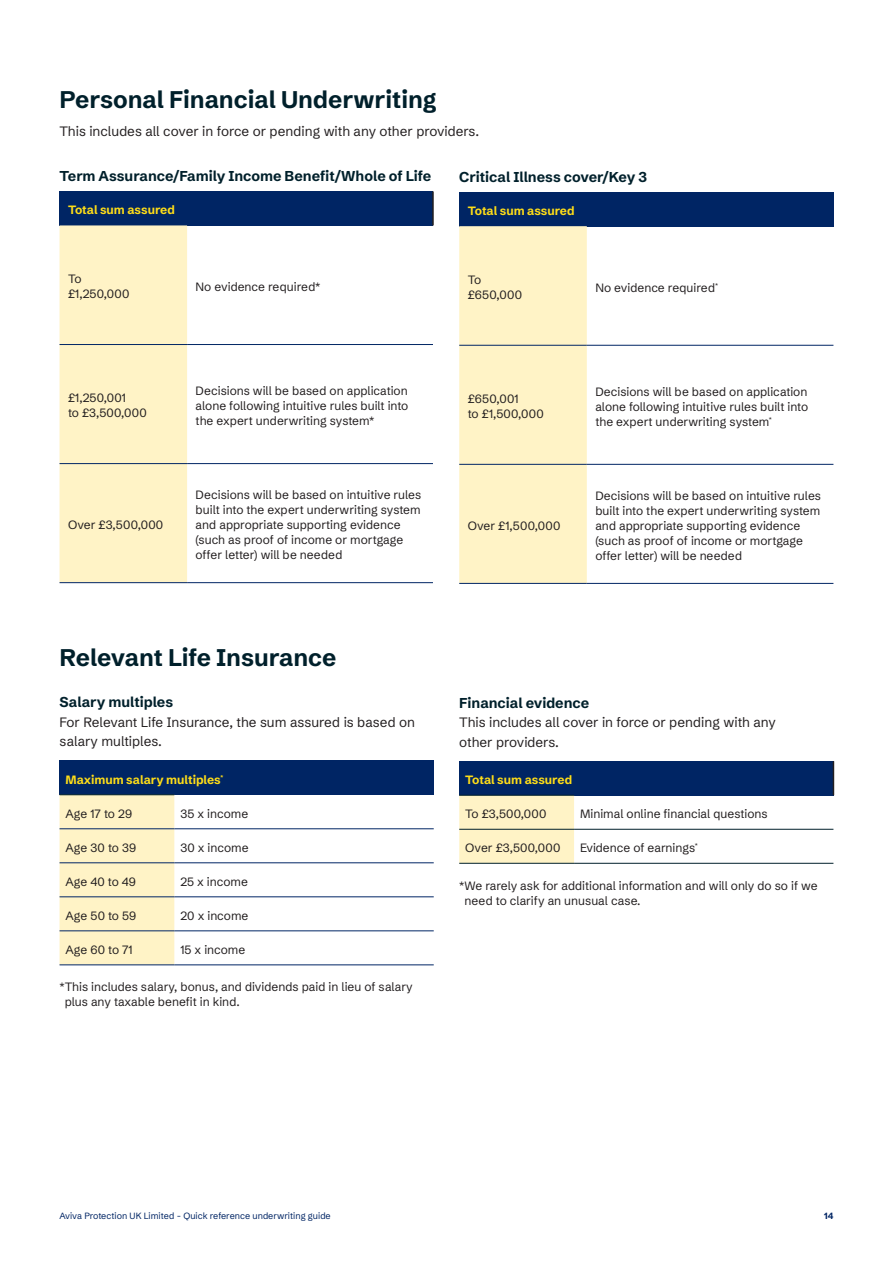
<style>
.page{position:relative;width:893px;height:1263px;background:#fff}
.page>*{position:absolute;margin:0;border:0;box-sizing:border-box;transform-origin:0 0}
.t1{font:700 24px "Schibsted Grotesk";color:#00202b}
.t2{font:700 14.25px "Schibsted Grotesk";color:#00202b}
.t3{font:13.5px/19.5px "Schibsted Grotesk";color:#231f20}
.t4{font:12px/15px "Schibsted Grotesk";color:#231f20}
.t5{font:12px/15px "Schibsted Grotesk";letter-spacing:.02em;color:#231f20}
.t6{font:700 12px "Schibsted Grotesk";color:#ffde17}
.t7{font:9px "Schibsted Grotesk";color:#002564}
.t8{font:700 9px "Schibsted Grotesk";color:#002564}
</style>
<div class="page">
<div style="left:60px;top:191px;width:373px;height:34px;background:#002564"></div>
<div style="left:60px;top:225px;width:127px;height:357px;background:#fff3c6"></div>
<hr style="left:432px;top:191px;width:2px;height:34px;background:#231f20">
<hr style="left:60px;top:344px;width:127px;height:1px;background:#002564">
<hr style="left:187px;top:344px;width:246px;height:1px;background:#002564">
<hr style="left:60px;top:463px;width:127px;height:1px;background:#002564">
<hr style="left:187px;top:463px;width:246px;height:1px;background:#002564">
<hr style="left:60px;top:582px;width:127px;height:1px;background:#002564">
<hr style="left:187px;top:582px;width:246px;height:1px;background:#002564">
<div style="left:459px;top:192px;width:374px;height:34px;background:#002564"></div>
<div style="left:459px;top:226px;width:128px;height:357px;background:#fff3c6"></div>
<hr style="left:459px;top:345px;width:128px;height:1px;background:#002564">
<hr style="left:587px;top:345px;width:246px;height:1px;background:#002564">
<hr style="left:459px;top:464px;width:128px;height:1px;background:#002564">
<hr style="left:587px;top:464px;width:246px;height:1px;background:#002564">
<hr style="left:459px;top:583px;width:128px;height:1px;background:#002564">
<hr style="left:587px;top:583px;width:246px;height:1px;background:#002564">
<div style="left:60px;top:761px;width:374px;height:34px;background:#002564"></div>
<div style="left:60px;top:795px;width:114px;height:169px;background:#fff3c6"></div>
<hr style="left:60px;top:828px;width:114px;height:1px;background:#002564">
<hr style="left:174px;top:828px;width:260px;height:1px;background:#002564">
<hr style="left:60px;top:862px;width:114px;height:1px;background:#002564">
<hr style="left:174px;top:862px;width:260px;height:1px;background:#002564">
<hr style="left:60px;top:896px;width:114px;height:1px;background:#002564">
<hr style="left:174px;top:896px;width:260px;height:1px;background:#002564">
<hr style="left:60px;top:930px;width:114px;height:1px;background:#002564">
<hr style="left:174px;top:930px;width:260px;height:1px;background:#002564">
<hr style="left:60px;top:964px;width:114px;height:1px;background:#002564">
<hr style="left:174px;top:964px;width:260px;height:1px;background:#002564">
<hr style="left:60px;top:794px;width:114px;height:1px;background:#00202b">
<div style="left:459px;top:761px;width:374px;height:34px;background:#002564"></div>
<div style="left:459px;top:796px;width:115px;height:67px;background:#fff3c6"></div>
<hr style="left:833px;top:761px;width:1px;height:34px;background:#231f20">
<hr style="left:459px;top:795px;width:115px;height:1px;background:#00202b">
<hr style="left:459px;top:829px;width:115px;height:1px;background:#00202b">
<hr style="left:459px;top:863px;width:115px;height:1px;background:#00202b">
<hr style="left:574px;top:829px;width:259px;height:1px;background:#00202b">
<hr style="left:574px;top:863px;width:259px;height:1px;background:#00202b">
<h1 class="t1" style="left:60px;top:80px;width:379px">Personal Financial Underwriting</h1>
<p class="t3" style="left:60px;top:120px;width:421px">This includes all cover in force or pending with any other providers.</p>
<p class="t2" style="left:60px;top:164px;width:373px">Term Assurance/Family Income Benefit/Whole of Life</p>
<p class="t6" style="left:68px;top:200px;width:109px">Total sum assured</p>
<p class="t4" style="left:68px;top:270px;width:63px">To £1,250,000</p>
<p class="t4" style="left:196px;top:278px;width:126px">No evidence required*</p>
<p class="t2" style="left:459px;top:165px;width:189px">Critical Illness cover/Key 3</p>
<p class="t6" style="left:468px;top:201px;width:109px">Total sum assured</p>
<p class="t4" style="left:468px;top:271px;width:56px">To £650,000</p>
<p class="t4" style="left:595px;top:278px;width:124px">No evidence required<sup>*</sup></p>
<p class="t5" style="left:68px;top:389px;width:80px">£1,250,001<br>to £3,500,000</p>
<p class="t4" style="left:196px;top:382px;width:214px;text-align:justify">Decisions will be based on application alone following intuitive rules built into the expert underwriting system*</p>
<p class="t5" style="left:68px;top:516px;width:97px">Over £3,500,000</p>
<p class="t4" style="left:196px;top:486px;width:227px">Decisions will be based on intuitive rules built into the expert underwriting system and appropriate supporting evidence (such as proof of income or mortgage offer letter) will be needed</p>
<p class="t5" style="left:468px;top:390px;width:78px">£650,001<br>to £1,500,000</p>
<p class="t4" style="left:595px;top:382px;width:214px;text-align:justify">Decisions will be based on application alone following intuitive rules built into the expert underwriting system<sup>*</sup></p>
<p class="t5" style="left:468px;top:516px;width:94px">Over £1,500,000</p>
<p class="t4" style="left:595px;top:486px;width:227px">Decisions will be based on intuitive rules built into the expert underwriting system and appropriate supporting evidence (such as proof of income or mortgage offer letter) will be needed</p>
<h1 class="t1" style="left:60px;top:638px;width:279px">Relevant Life Insurance</h1>
<p class="t2" style="left:60px;top:690px;width:115px">Salary multiples</p>
<p class="t3" style="left:60px;top:711px;width:357px">For Relevant Life Insurance, the sum assured is based on salary multiples.</p>
<p class="t6" style="left:66px;top:769px;width:159px">Maximum salary multiples<sup>*</sup></p>
<p class="t4" style="left:66px;top:804px;width:68px">Age 17 to 29</p>
<p class="t4" style="left:180px;top:804px;width:69px">35 x income</p>
<p class="t4" style="left:66px;top:838px;width:72px">Age 30 to 39</p>
<p class="t4" style="left:180px;top:838px;width:70px">30 x income</p>
<p class="t4" style="left:66px;top:872px;width:72px">Age 40 to 49</p>
<p class="t4" style="left:180px;top:872px;width:69px">25 x income</p>
<p class="t4" style="left:66px;top:906px;width:72px">Age 50 to 59</p>
<p class="t4" style="left:180px;top:906px;width:70px">20 x income</p>
<p class="t4" style="left:66px;top:940px;width:69px">Age 60 to 71</p>
<p class="t4" style="left:180px;top:940px;width:66px">15 x income</p>
<p class="t4" style="left:65px;top:978px;width:350px;text-indent:-5px">*This includes salary, bonus, and dividends paid in lieu of salary plus any taxable benefit in kind.</p>
<p class="t2" style="left:459px;top:691px;width:132px">Financial evidence</p>
<p class="t3" style="left:459px;top:711px;width:318px">This includes all cover in force or pending with any other providers.</p>
<p class="t6" style="left:465px;top:770px;width:109px">Total sum assured</p>
<p class="t4" style="left:465px;top:805px;width:83px">To £3,500,000</p>
<p class="t4" style="left:580px;top:805px;width:189px">Minimal online financial questions</p>
<p class="t5" style="left:465px;top:839px;width:97px">Over £3,500,000</p>
<p class="t4" style="left:580px;top:839px;width:119px">Evidence of earnings<sup>*</sup></p>
<p class="t4" style="left:465px;top:876px;width:355px;text-indent:-5px">*We rarely ask for additional information and will only do so if we need to clarify an unusual case.</p>
<p class="t7" style="left:60px;top:1208px;width:273px">Aviva Protection UK Limited - Quick reference underwriting guide</p>
<p class="t8" style="left:824px;top:1208px;width:11px">14</p>
</div>
